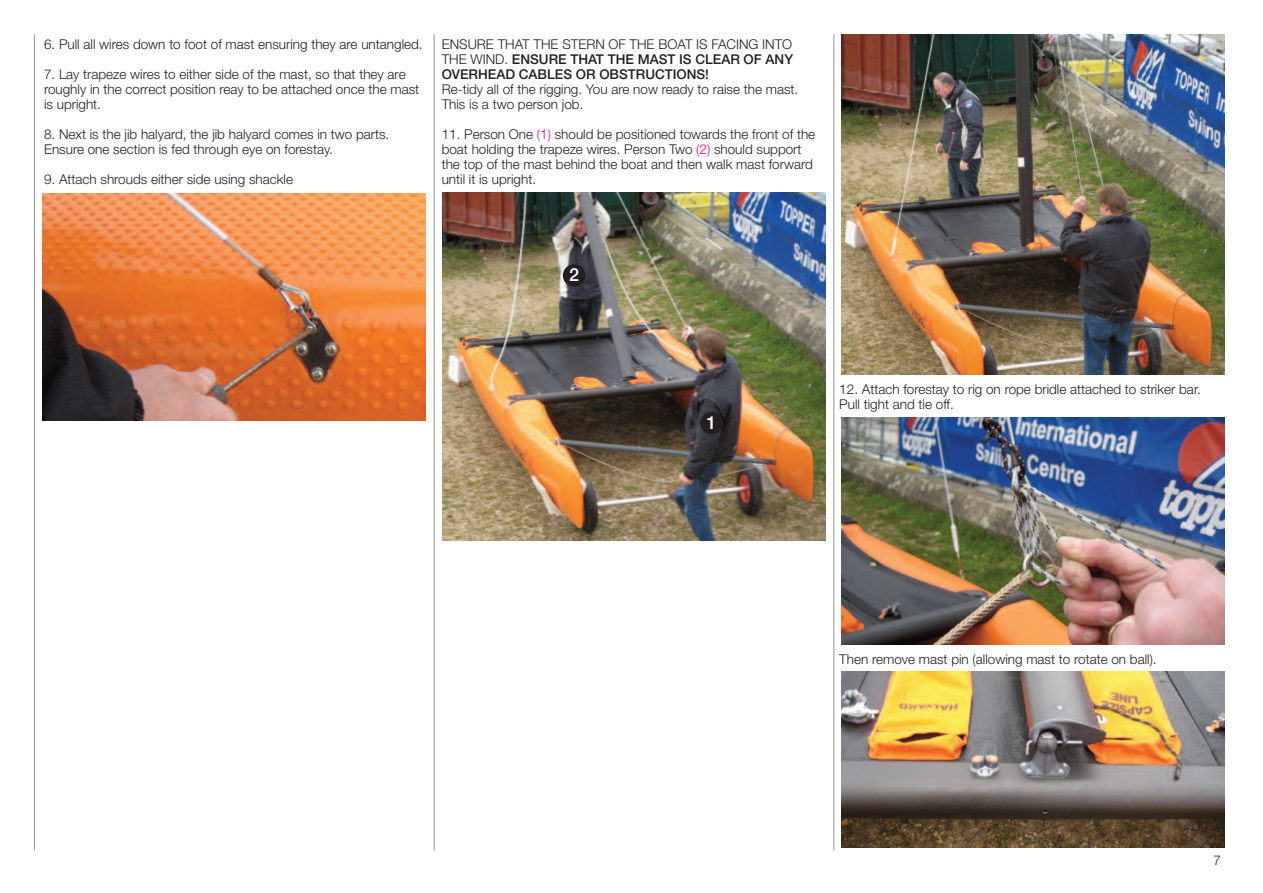
<style>
.page{position:relative;width:1263px;height:893px;background:#fff}
.page>*{position:absolute;margin:0;border:0;box-sizing:border-box;transform-origin:0 0}
.t1{font:500 18px "Helvetica Neue";color:#fff}
.t2{font:300 13.5px/15px "Helvetica Neue";color:#231f20}
.t3{font:500 13.5px/15px "Helvetica Neue";color:#231f20;text-align:justify}
.s1{font-weight:300}
.s2{color:#ed028c}
</style>
<div class="page">
<hr style="left:34px;top:34px;width:1px;height:816px;background:#939598">
<hr style="left:833px;top:34px;width:1px;height:816px;background:#939598">
<hr style="left:434px;top:34px;width:1px;height:816px;background:#939598">
<img style="left:43px;top:193px;width:382px;height:228px">
<img style="left:842px;top:34px;width:383px;height:340px">
<img style="left:443px;top:192px;width:383px;height:348px">
<img style="left:842px;top:417px;width:383px;height:228px">
<div style="left:700px;top:412px;width:23px;height:22px;background:#231f20;border-radius:50%"></div>
<div style="left:563px;top:264px;width:22px;height:23px;background:#231f20;border-radius:50%"></div>
<img style="left:842px;top:672px;width:383px;height:175px">
<p class="t2" style="left:44px;top:36px;width:380px">6. Pull all wires down to foot of mast ensuring they are untangled.</p>
<p class="t2" style="left:44px;top:66px;width:377px">7. Lay trapeze wires to either side of the mast, so that they are roughly in the correct position reay to be attached once the mast is upright.</p>
<p class="t2" style="left:44px;top:126px;width:347px">8. Next is the jib halyard, the jib halyard comes in two parts.<br>Ensure one section is fed through eye on forestay.</p>
<p class="t2" style="left:44px;top:171px;width:251px">9. Attach shrouds either side using shackle</p>
<p class="t3" style="left:442px;top:38px;width:353px"><span class="s1">ENSURE THAT THE STERN OF THE BOAT IS FACING INTO THE WIND.</span> ENSURE THAT THE MAST IS CLEAR OF ANY OVERHEAD CABLES OR OBSTRUCTIONS!</p>
<p class="t2" style="left:442px;top:81px;width:358px">Re-tidy all of the rigging. You are now ready to raise the mast.<br>This is a two person job.</p>
<p class="t2" style="left:442px;top:126px;width:375px">11. Person One <span class="s2">(1)</span> should be positioned towards the front of the boat holding the trapeze wires. Person Two <span class="s2">(2)</span> should support the top of the mast behind the boat and then walk mast forward until it is upright.</p>
<h1 class="t1" style="left:569px;top:268px;width:12px">2</h1>
<h1 class="t1" style="left:706px;top:416px;width:12px">1</h1>
<p class="t2" style="left:839px;top:381px;width:363px">12. Attach forestay to rig on rope bridle attached to striker bar.<br>Pull tight and tie off.</p>
<p class="t2" style="left:839px;top:651px;width:319px">Then remove mast pin (allowing mast to rotate on ball).</p>
<p class="t2" style="left:1213px;top:852px;width:9px">7</p>
</div>
